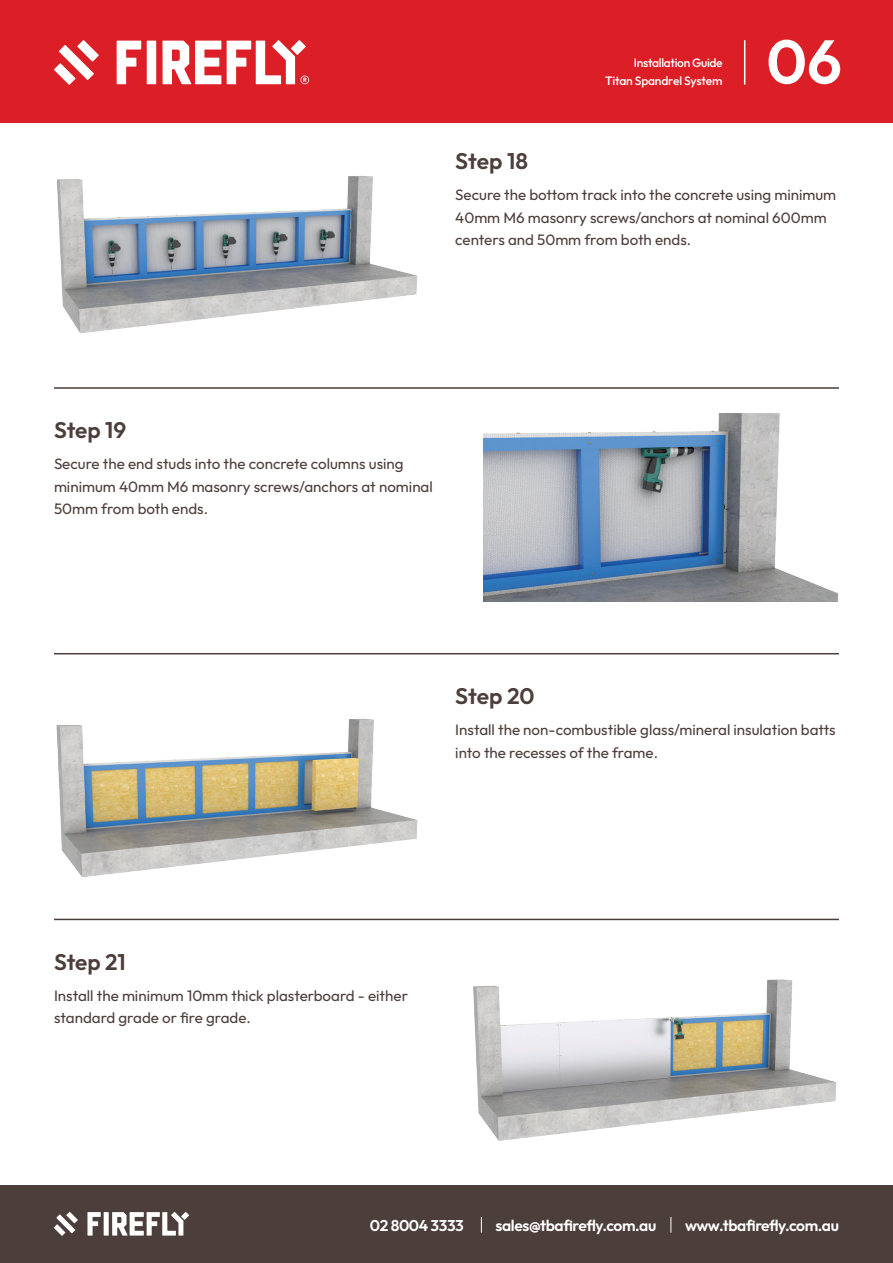
<style>
.page{position:relative;width:893px;height:1263px;background:#fff}
.page>*{position:absolute;margin:0;border:0;box-sizing:border-box;transform-origin:0 0}
.t1{font:600 61.65px "Outfit";color:#fff}
.t2{font:600 22.5px "Outfit";color:#4c3e3a}
.t3{font:600 15.6px "Outfit";letter-spacing:-.025em;color:#fff}
.t4{font:15px/22.5px "Outfit";color:#4c3e3a}
.t5{font:500 12.15px "Outfit";letter-spacing:-.02em;color:#fff}
</style>
<div class="page">
<img style="left:473px;top:979px;width:364px;height:162px">
<img style="left:56px;top:718px;width:362px;height:160px">
<img style="left:57px;top:176px;width:361px;height:158px">
<div style="left:0;top:1185px;width:893px;height:78px;background:#4c3e3a"></div>
<svg style="left:54px;top:1212px;width:24px;height:24px"></svg>
<svg style="left:87px;top:1212px;width:14px;height:23px"></svg>
<div style="left:104px;top:1212px;width:5px;height:23px;background:#fff"></div>
<svg style="left:112px;top:1212px;width:77px;height:23px"></svg>
<svg style="left:481px;top:1217px;width:1px;height:15px"></svg>
<svg style="left:670px;top:1217px;width:1px;height:15px"></svg>
<div style="left:0;top:0;width:893px;height:122px;background:#dc1f26"></div>
<svg style="left:77px;top:40px;width:22px;height:22px"></svg>
<svg style="left:59px;top:45px;width:35px;height:35px"></svg>
<svg style="left:54px;top:63px;width:22px;height:22px"></svg>
<svg style="left:117px;top:41px;width:24px;height:43px"></svg>
<div style="left:147px;top:41px;width:9px;height:43px;background:#fff"></div>
<svg style="left:163px;top:41px;width:58px;height:43px"></svg>
<svg style="left:227px;top:40px;width:82px;height:44px"></svg>
<hr style="left:744px;top:40px;width:1px;height:45px;background:#fff">
<hr style="left:54px;top:653px;width:785px;height:1px;background:#4c3e3a">
<hr style="left:54px;top:387px;width:785px;height:2px;background:#4c3e3a">
<hr style="left:54px;top:919px;width:785px;height:1px;background:#4c3e3a">
<img style="left:483px;top:414px;width:355px;height:188px">
<p class="t5" style="left:634px;top:55px;width:90px">Installation Guide</p>
<p class="t5" style="left:605px;top:72px;width:119px">Titan Spandrel System</p>
<h1 class="t1" style="left:766px;top:21px;width:77px">06</h1>
<h2 class="t2" style="left:455px;top:147px;width:74px">Step 18</h2>
<p class="t4" style="left:455px;top:184px;width:382px">Secure the bottom track into the concrete using minimum<br>40mm M6 masonry screws/anchors at nominal 600mm centers and 50mm from both ends.</p>
<h2 class="t2" style="left:54px;top:416px;width:74px">Step 19</h2>
<p class="t4" style="left:54px;top:453px;width:380px">Secure the end studs into the concrete columns using minimum 40mm M6 masonry screws/anchors at nominal<br>50mm from both ends.</p>
<h2 class="t2" style="left:455px;top:681px;width:81px">Step 20</h2>
<p class="t4" style="left:455px;top:719px;width:382px">Install the non-combustible glass/mineral insulation batts into the recesses of the frame.</p>
<h2 class="t2" style="left:54px;top:947px;width:73px">Step 21</h2>
<p class="t4" style="left:54px;top:985px;width:355px">Install the minimum 10mm thick plasterboard - either standard grade or fire grade.</p>
<p class="t3" style="left:370px;top:1215px;width:95px">02 8004 3333</p>
<p class="t3" style="left:495px;top:1215px;width:162px">sales@tbafirefly.com.au</p>
<p class="t3" style="left:685px;top:1215px;width:155px">www.tbafirefly.com.au</p>
</div>
